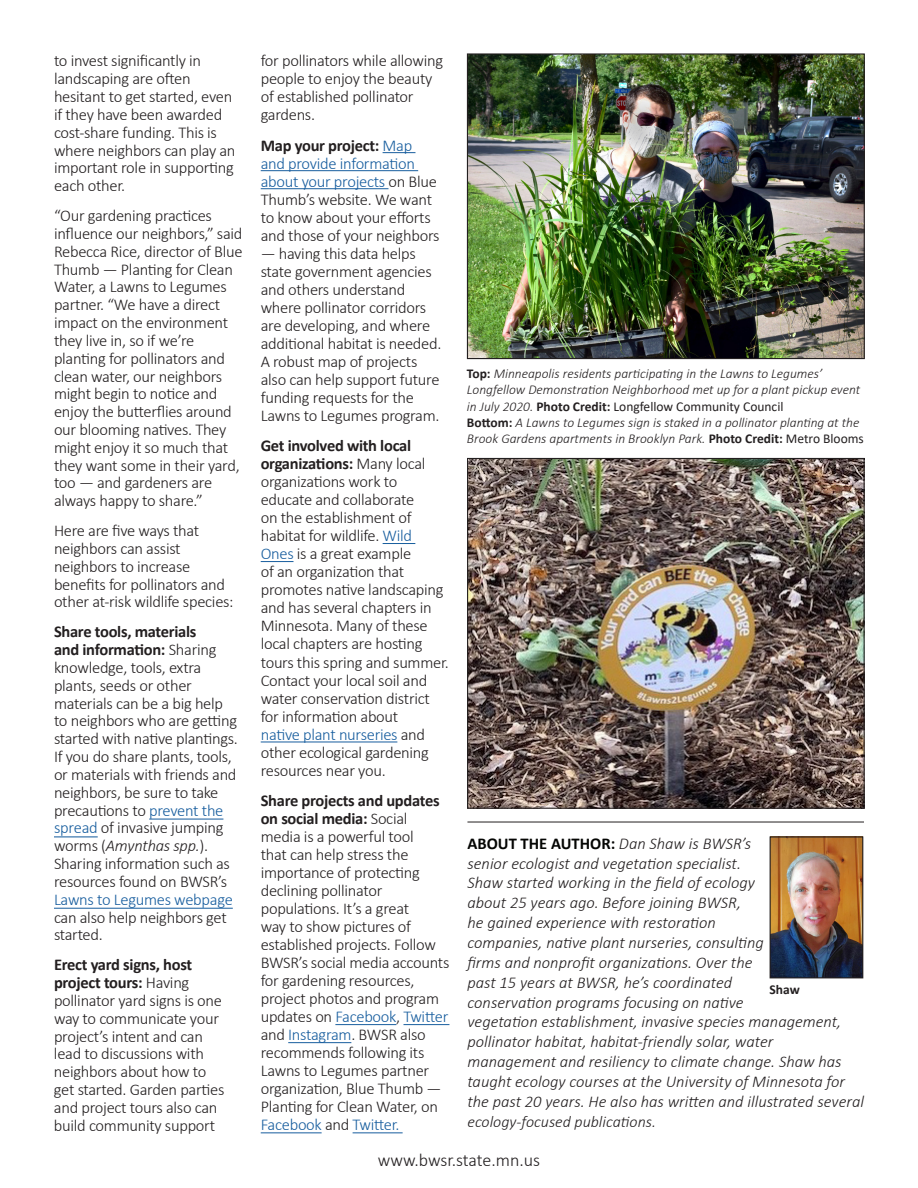
<style>
.page{position:relative;width:918px;height:1188px;background:#fff}
.page>*{position:absolute;margin:0;border:0;box-sizing:border-box;transform-origin:0 0}
.t1{font:300 18px "Calibri";letter-spacing:-.005em;color:#231f20}
.t2{font:300 16.5px/17.9px "Calibri";letter-spacing:-.015em;color:#231f20}
.t3{font:italic 300 16.5px/19.8px "Calibri";color:#231f20}
.t4{font:italic 300 16.05px "Calibri";color:#231f20}
.t5{font:italic 300 13.5px/16.2px "Calibri";color:#231f20}
.t6{font:700 13.5px "Calibri";color:#231f20}
.s1{font-weight:700}
.s2{color:#175d9e}
.s3{font-style:italic}
.s4{font-weight:700;font-style:normal}
.s5{font-weight:400;font-style:normal}
.s6{font-weight:700;font-style:normal;color:#040503}
</style>
<div class="page">
<hr style="left:383px;top:152px;width:32px;height:1px;background:#175d9e">
<hr style="left:261px;top:170px;width:157px;height:1px;background:#175d9e">
<hr style="left:261px;top:188px;width:127px;height:1px;background:#175d9e">
<hr style="left:383px;top:543px;width:32px;height:1px;background:#175d9e">
<hr style="left:261px;top:561px;width:33px;height:1px;background:#175d9e">
<hr style="left:261px;top:742px;width:136px;height:1px;background:#175d9e">
<hr style="left:335px;top:1024px;width:61px;height:1px;background:#175d9e">
<hr style="left:404px;top:1024px;width:45px;height:1px;background:#175d9e">
<hr style="left:288px;top:1042px;width:63px;height:1px;background:#175d9e">
<hr style="left:261px;top:1132px;width:61px;height:1px;background:#175d9e">
<hr style="left:353px;top:1132px;width:50px;height:1px;background:#175d9e">
<img style="left:772px;top:838px;width:89px;height:138px">
<div style="left:770px;top:836px;width:93px;height:142px;border:1px solid #231f20"></div>
<hr style="left:467px;top:822px;width:397px;height:1px;background:#231f20">
<img style="left:469px;top:55px;width:394px;height:302px">
<div style="left:467px;top:53px;width:398px;height:306px;border:1px solid #231f20"></div>
<img style="left:469px;top:460px;width:394px;height:347px">
<div style="left:467px;top:458px;width:398px;height:351px;border:1px solid #231f20"></div>
<hr style="left:149px;top:819px;width:74px;height:1px;background:#175d9e">
<hr style="left:54px;top:836px;width:44px;height:1px;background:#175d9e">
<hr style="left:54px;top:908px;width:179px;height:1px;background:#175d9e">
<p class="t2" style="left:54px;top:52px;width:183px">to invest significantly in landscaping are often hesitant to get started, even if they have been awarded cost-share funding. This is where neighbors can play an important role in supporting each other.</p>
<p class="t2" style="left:54px;top:206px;width:190px">“Our gardening practices influence our neighbors,” said<br>Rebecca Rice, director of Blue<br>Thumb — Planting for Clean<br>Water, a Lawns to Legumes partner. “We have a direct impact on the environment they live in, so if we’re planting for pollinators and clean water, our neighbors might begin to notice and enjoy the butterflies around our blooming natives. They might enjoy it so much that they want some in their yard, too — and gardeners are always happy to share.”</p>
<p class="t2" style="left:54px;top:522px;width:181px">Here are five ways that neighbors can assist neighbors to increase benefits for pollinators and other at-risk wildlife species:</p>
<p class="t2" style="left:54px;top:623px;width:185px"><span class="s1">Share tools, materials<br>and information:</span> Sharing knowledge, tools, extra plants, seeds or other materials can be a big help to neighbors who are getting started with native plantings.<br>If you do share plants, tools, or materials with friends and neighbors, be sure to take precautions to <span class="s2">prevent the spread</span> of invasive jumping worms (<span class="s3">Amynthas spp.</span>).<br>Sharing information such as resources found on BWSR’s<br><span class="s2">Lawns to Legumes webpage </span>can also help neighbors get started.</p>
<p class="t2" style="left:54px;top:956px;width:172px"><span class="s1">Erect yard signs, host project tours:</span> Having pollinator yard signs is one way to communicate your project’s intent and can lead to discussions with neighbors about how to get started. Garden parties and project tours also can build community support</p>
<p class="t2" style="left:261px;top:52px;width:184px">for pollinators while allowing people to enjoy the beauty of established pollinator gardens.</p>
<p class="t2" style="left:261px;top:136px;width:180px"><span class="s1">Map your project:</span> <span class="s2">Map and provide information about your projects</span> on Blue<br>Thumb’s website. We want to know about your efforts and those of your neighbors</p>
<p class="t2" style="left:261px;top:244px;width:182px">— having this data helps state government agencies and others understand where pollinator corridors are developing, and where additional habitat is needed.<br>A robust map of projects also can help support future funding requests for the<br>Lawns to Legumes program.</p>
<p class="t2" style="left:261px;top:436px;width:189px"><span class="s1">Get involved with local organizations:</span> Many local organizations work to educate and collaborate<br>on the establishment of habitat for wildlife. <span class="s2">Wild<br>Ones</span> is a great example<br>of an organization that promotes native landscaping and has several chapters in<br>Minnesota. Many of these local chapters are hosting tours this spring and summer.<br>Contact your local soil and water conservation district for information about<br><span class="s2">native plant nurseries</span> and other ecological gardening resources near you.</p>
<p class="t2" style="left:261px;top:791px;width:190px"><span class="s1">Share projects and updates on social media:</span> Social media is a powerful tool<br>that can help stress the importance of protecting declining pollinator populations. It’s a great<br>way to show pictures of established projects. Follow<br>BWSR’s social media accounts for gardening resources, project photos and program updates on <span class="s2">Facebook</span>, <span class="s2">Twitter </span>and <span class="s2">Instagram</span>. BWSR also recommends following its<br>Lawns to Legumes partner organization, Blue Thumb —<br>Planting for Clean Water, on<br><span class="s2">Facebook</span> and <span class="s2">Twitter.</span></p>
<p class="t5" style="left:467px;top:366px;width:395px"><span class="s4">Top:</span> Minneapolis residents participating in the Lawns to Legumes’<br>Longfellow Demonstration Neighborhood met up for a plant pickup event in July 2020. <span class="s4">Photo Credit:</span> <span class="s5">Longfellow Community Council</span></p>
<p class="t5" style="left:467px;top:414px;width:399px"><span class="s4">Bottom:</span> A Lawns to Legumes sign is staked in a pollinator planting at the<br>Brook Gardens apartments in Brooklyn Park. <span class="s4">Photo Credit:</span> <span class="s5">Metro Blooms</span></p>
<p class="t3" style="left:467px;top:833px;width:398px"><span class="s6">ABOUT THE AUTHOR:</span> Dan Shaw is BWSR’s<br>senior ecologist and vegetation specialist.<br>Shaw started working in the field of ecology<br>about 25 years ago. Before joining BWSR,<br>he gained experience with restoration<br>companies, native plant nurseries, consulting<br>firms and nonprofit organizations. Over the<br>past 15 years at BWSR, he’s coordinated<br>conservation programs focusing on native<br>vegetation establishment, invasive species management, pollinator habitat, habitat-friendly solar, water management and resiliency to climate change. Shaw has taught ecology courses at the University of Minnesota for the past 20 years. He also has written and illustrated several</p>
<p class="t4" style="left:467px;top:1111px;width:190px">ecology-focused publications.</p>
<p class="t6" style="left:770px;top:980px;width:32px">Shaw</p>
<p class="t1" style="left:378px;top:1149px;width:164px">www.bwsr.state.mn.us</p>
</div>
